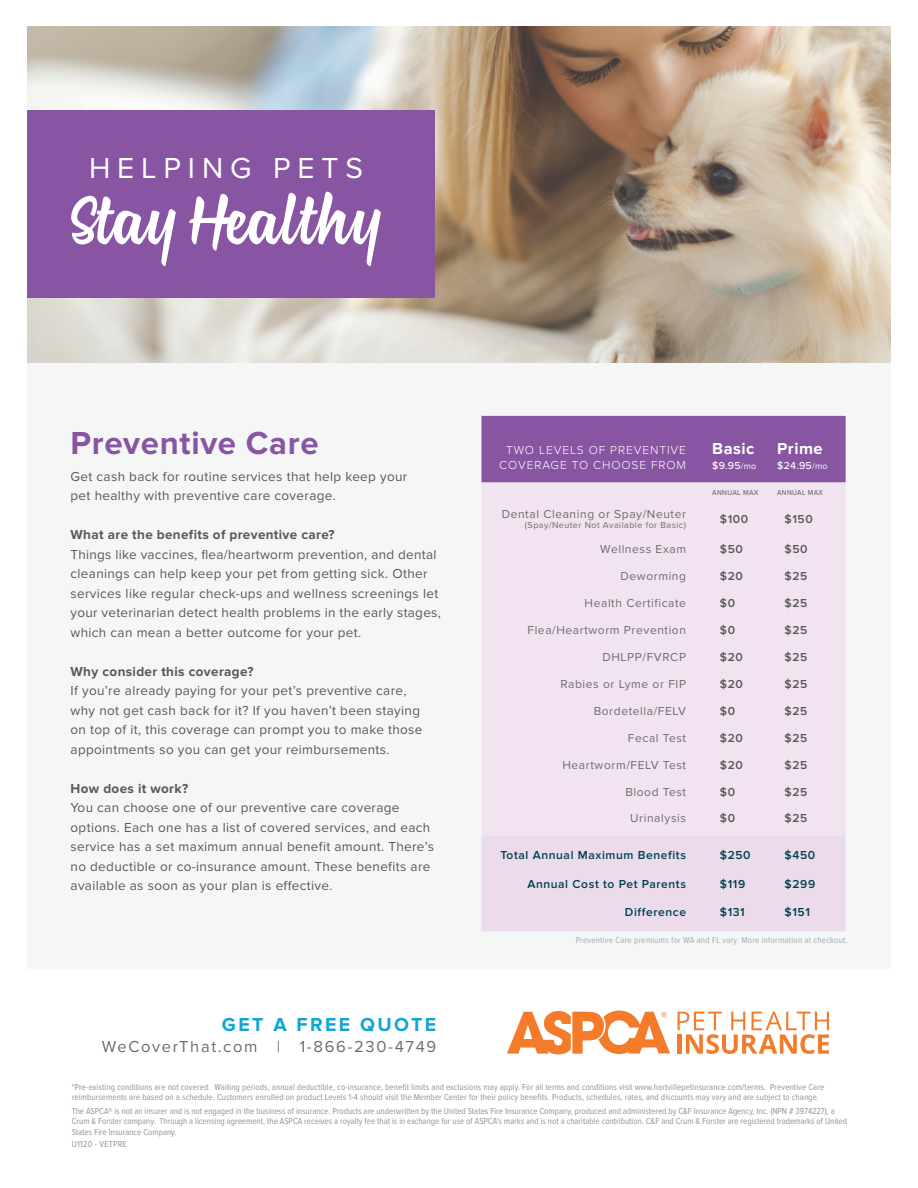
<style>
.page{position:relative;width:918px;height:1188px;background:#fff}
.page>*{position:absolute;margin:0;border:0;box-sizing:border-box;transform-origin:0 0}
.t1{font:67.5px "Marana";letter-spacing:-.095em;color:#fff}
.t2{font:700 33px "Proxima Nova";letter-spacing:.02em;color:#8855a2}
.t3{font:30px "Proxima Nova";letter-spacing:.23em;color:#fff}
.t4{font:700 19.5px "Proxima Nova";letter-spacing:.125em;color:#10a5d3}
.t5{font:16.5px "Proxima Nova";letter-spacing:.1em;color:#6c6d70}
.t6{font:700 16.5px "Proxima Nova";letter-spacing:.03em;color:#fff}
.t7{font:13.5px/19.5px "Proxima Nova";letter-spacing:.025em;color:#57585a}
.t8{font:700 13.5px "Proxima Nova";letter-spacing:.025em;color:#57585a}
.t9{font:12px "Proxima Nova";letter-spacing:.05em;color:#6c6d70}
.t10{font:600 12px "Proxima Nova";letter-spacing:.05em;color:#004150}
.t11{font:600 12px "Proxima Nova";letter-spacing:.05em;color:#57585a}
.t12{font:300 12px "Proxima Nova";letter-spacing:.075em;color:#fff}
.t13{font:500 10.5px "Proxima Nova";color:#fff}
.t14{font:9px/10.5px "Proxima Nova Cond";color:#939598}
.t15{font:9px "Proxima Nova Cond";letter-spacing:.025em;color:#a8a9ad}
.t16{font:9px "Proxima Nova";letter-spacing:.05em;color:#6c6d70}
.t17{font:9px "Proxima Nova Cond";letter-spacing:.025em;color:#939598}
.t18{font:500 7.5px "Proxima Nova";letter-spacing:.05em;color:#6c6d70;scale:.9 1}
.s1{font-weight:400;font-size:9px}
</style>
<div class="page">
<img style="left:27px;top:27px;width:864px;height:336px">
<div style="left:27px;top:363px;width:864px;height:606px;background:#f5f7f7"></div>
<div style="left:27px;top:110px;width:407px;height:188px;background:#8855a2"></div>
<div style="left:482px;top:416px;width:364px;height:67px;background:#8855a2"></div>
<div style="left:482px;top:483px;width:364px;height:353px;background:#f1e3ef"></div>
<div style="left:482px;top:836px;width:364px;height:95px;background:#ebdbeb"></div>
<hr style="left:677px;top:1035px;width:4px;height:19px;background:#f47b2a">
<svg style="left:678px;top:1012px;width:151px;height:42px"></svg>
<svg style="left:507px;top:1011px;width:163px;height:43px"></svg>
<p class="t3" style="left:89px;top:151px;width:276px">HELPING PETS</p>
<p class="t1" style="left:71px;top:191px;width:311px">Stay Healthy</p>
<p class="t2" style="left:71px;top:424px;width:250px">Preventive Care</p>
<p class="t7" style="left:71px;top:467px;width:338px">Get cash back for routine services that help keep your</p>
<p class="t7" style="left:71px;top:486px;width:267px">pet healthy with preventive care coverage.</p>
<p class="t8" style="left:71px;top:527px;width:266px">What are the benefits of preventive care?</p>
<p class="t7" style="left:71px;top:545px;width:372px">Things like vaccines, flea/heartworm prevention, and dental cleanings can help keep your pet from getting sick. Other services like regular check-ups and wellness screenings let your veterinarian detect health problems in the early stages, which can mean a better outcome for your pet.</p>
<p class="t8" style="left:71px;top:663px;width:184px">Why consider this coverage?</p>
<p class="t7" style="left:71px;top:681px;width:337px">If you’re already paying for your pet’s preventive care,</p>
<p class="t7" style="left:71px;top:701px;width:351px">why not get cash back for it? If you haven’t been staying</p>
<p class="t7" style="left:71px;top:720px;width:353px">on top of it, this coverage can prompt you to make those</p>
<p class="t7" style="left:71px;top:740px;width:321px">appointments so you can get your reimbursements.</p>
<p class="t8" style="left:71px;top:780px;width:119px">How does it work?</p>
<p class="t7" style="left:71px;top:798px;width:330px">You can choose one of our preventive care coverage</p>
<p class="t7" style="left:71px;top:818px;width:365px">options. Each one has a list of covered services, and each service has a set maximum annual benefit amount. There’s no deductible or co-insurance amount. These benefits are available as soon as your plan is effective.</p>
<p class="t4" style="left:222px;top:1013px;width:216px">GET A FREE QUOTE</p>
<p class="t5" style="left:102px;top:1037px;width:336px">WeCoverThat.com | 1-866-230-4749</p>
<p class="t12" style="left:506px;top:443px;width:181px">TWO LEVELS OF PREVENTIVE</p>
<p class="t12" style="left:499px;top:458px;width:188px">COVERAGE TO CHOOSE FROM</p>
<p class="t9" style="left:502px;top:507px;width:186px">Dental Cleaning or Spay/Neuter</p>
<p class="t16" style="left:525px;top:520px;width:163px">(Spay/Neuter Not Available for Basic)</p>
<p class="t6" style="left:712px;top:439px;width:44px">Basic</p>
<p class="t13" style="left:712px;top:459px;width:46px">$9.95<span class="s1">/mo</span></p>
<p class="t6" style="left:777px;top:439px;width:47px">Prime</p>
<p class="t13" style="left:777px;top:459px;width:52px">$24.95<span class="s1">/mo</span></p>
<p class="t18" style="left:712px;top:488px;width:53px">ANNUAL MAX</p>
<p class="t18" style="left:777px;top:488px;width:53px">ANNUAL MAX</p>
<p class="t11" style="left:720px;top:512px;width:30px">$100</p>
<p class="t11" style="left:785px;top:512px;width:30px">$150</p>
<p class="t9" style="left:600px;top:541px;width:87px">Wellness Exam</p>
<p class="t11" style="left:720px;top:542px;width:25px">$50</p>
<p class="t11" style="left:785px;top:542px;width:25px">$50</p>
<p class="t9" style="left:621px;top:568px;width:67px">Deworming</p>
<p class="t11" style="left:720px;top:569px;width:24px">$20</p>
<p class="t11" style="left:785px;top:569px;width:24px">$25</p>
<p class="t9" style="left:585px;top:595px;width:103px">Health Certificate</p>
<p class="t11" style="left:720px;top:596px;width:17px">$0</p>
<p class="t11" style="left:785px;top:596px;width:24px">$25</p>
<p class="t9" style="left:527px;top:622px;width:160px">Flea/Heartworm Prevention</p>
<p class="t11" style="left:720px;top:623px;width:17px">$0</p>
<p class="t11" style="left:785px;top:623px;width:24px">$25</p>
<p class="t9" style="left:602px;top:649px;width:85px">DHLPP/FVRCP</p>
<p class="t11" style="left:720px;top:650px;width:24px">$20</p>
<p class="t11" style="left:785px;top:650px;width:24px">$25</p>
<p class="t9" style="left:560px;top:676px;width:127px">Rabies or Lyme or FIP</p>
<p class="t11" style="left:720px;top:677px;width:24px">$20</p>
<p class="t11" style="left:785px;top:677px;width:24px">$25</p>
<p class="t9" style="left:594px;top:703px;width:94px">Bordetella/FELV</p>
<p class="t11" style="left:720px;top:704px;width:17px">$0</p>
<p class="t11" style="left:785px;top:704px;width:24px">$25</p>
<p class="t9" style="left:628px;top:730px;width:60px">Fecal Test</p>
<p class="t11" style="left:720px;top:731px;width:24px">$20</p>
<p class="t11" style="left:785px;top:731px;width:24px">$25</p>
<p class="t9" style="left:562px;top:757px;width:125px">Heartworm/FELV Test</p>
<p class="t11" style="left:720px;top:758px;width:24px">$20</p>
<p class="t11" style="left:785px;top:758px;width:24px">$25</p>
<p class="t9" style="left:625px;top:784px;width:62px">Blood Test</p>
<p class="t11" style="left:720px;top:785px;width:17px">$0</p>
<p class="t11" style="left:785px;top:785px;width:24px">$25</p>
<p class="t9" style="left:630px;top:811px;width:57px">Urinalysis</p>
<p class="t11" style="left:720px;top:811px;width:17px">$0</p>
<p class="t11" style="left:785px;top:811px;width:24px">$25</p>
<p class="t10" style="left:500px;top:848px;width:187px">Total Annual Maximum Benefits</p>
<p class="t10" style="left:720px;top:848px;width:32px">$250</p>
<p class="t10" style="left:785px;top:848px;width:32px">$450</p>
<p class="t10" style="left:527px;top:877px;width:160px">Annual Cost to Pet Parents</p>
<p class="t10" style="left:720px;top:877px;width:27px">$119</p>
<p class="t10" style="left:785px;top:877px;width:32px">$299</p>
<p class="t10" style="left:625px;top:905px;width:63px">Difference</p>
<p class="t10" style="left:720px;top:905px;width:27px">$131</p>
<p class="t10" style="left:785px;top:905px;width:27px">$151</p>
<p class="t15" style="left:576px;top:933px;width:274px">Preventive Care premiums for WA and FL vary. More information at checkout.</p>
<p class="t14" style="left:72px;top:1081px;width:754px">*Pre-existing conditions are not covered. Waiting periods, annual deductible, co-insurance, benefit limits and exclusions may apply. For all terms and conditions visit www.hartvillepetinsurance.com/terms. Preventive Care reimbursements are based on a schedule. Customers enrolled on product Levels 1-4 should visit the Member Center for their policy benefits. Products, schedules, rates, and discounts may vary and are subject to change.</p>
<p class="t14" style="left:72px;top:1105px;width:777px">The ASPCA® is not an insurer and is not engaged in the business of insurance. Products are underwritten by the United States Fire Insurance Company, produced and administered by C&amp;F Insurance Agency, Inc. (NPN # 3974227), a<br>Crum &amp; Forster company. Through a licensing agreement, the ASPCA receives a royalty fee that is in exchange for use of ASPCA’s marks and is not a charitable contribution. C&amp;F and Crum &amp; Forster are registered trademarks of United<br>States Fire Insurance Company.</p>
<p class="t17" style="left:72px;top:1137px;width:56px">U1120 - VETPRE</p>
</div>
